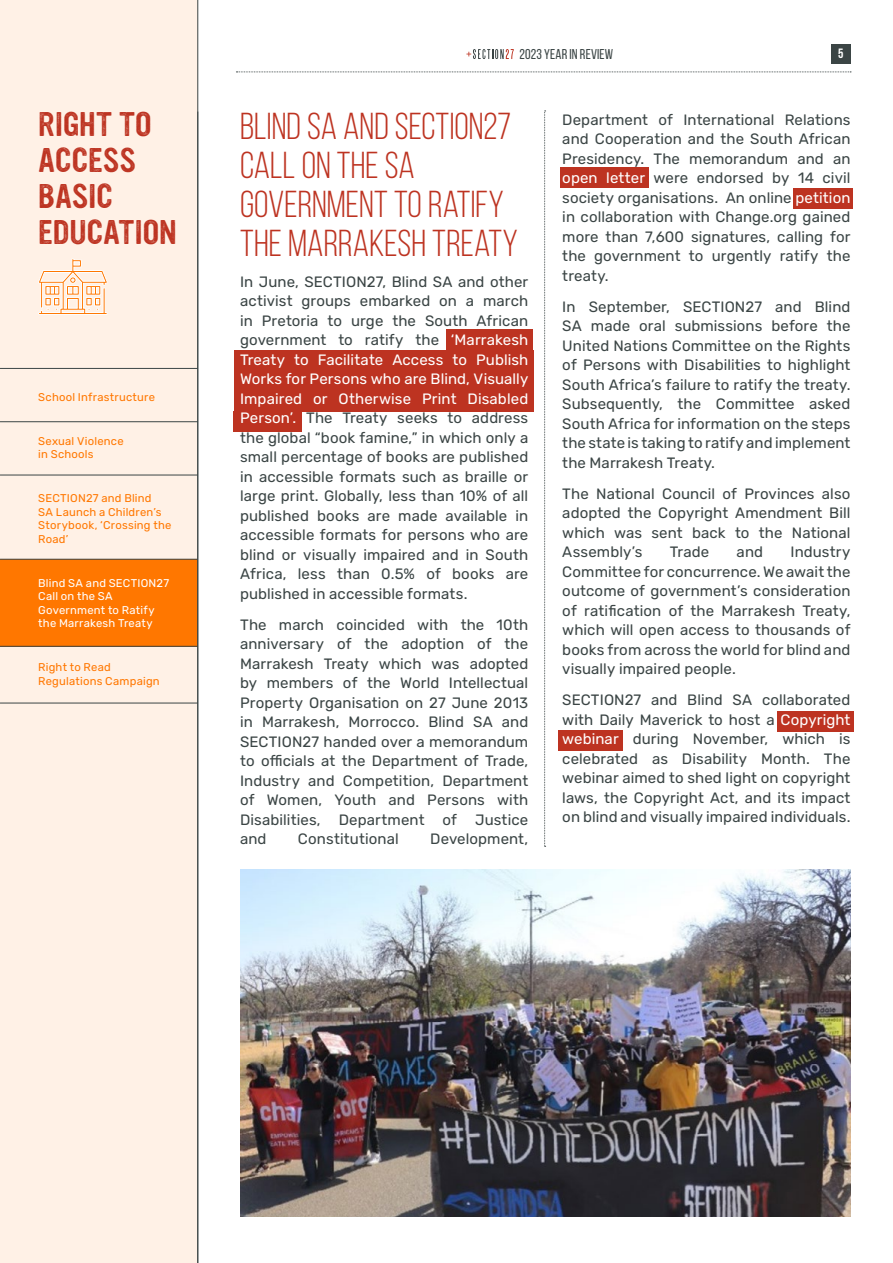
<style>
.page{position:relative;width:893px;height:1263px;background:#fff}
.page>*{position:absolute;margin:0;border:0;box-sizing:border-box;transform-origin:0 0}
.t1{font:37.5px/39px "Bebas Neue";color:#bd3321}
.t2{font:30px/36px "YWFT Ultramagnetic Rough Regular One";letter-spacing:-.015em;color:#bd3321}
.t3{font:15px/19.5px "Rubik";letter-spacing:.005em;color:#3b4545;text-align:justify}
.t4{font:14.25px "Bebas Neue";letter-spacing:.01em;color:#3b4545}
.t5{font:700 13.5px "Bebas Neue";color:#fff}
.t6{font:11.25px/13.5px "Rubik";letter-spacing:.02em;color:#f70}
.t7{font:11.25px/13.5px "Rubik";letter-spacing:.02em;color:#fff}
.s1{color:#fff}
</style>
<div class="page">
<div style="left:446px;top:330px;width:87px;height:20px;background:#bd3321"></div>
<div style="left:560px;top:168px;width:88px;height:20px;background:#bd3321"></div>
<div style="left:794px;top:188px;width:59px;height:20px;background:#bd3321"></div>
<div style="left:777px;top:711px;width:77px;height:20px;background:#bd3321"></div>
<div style="left:559px;top:730px;width:64px;height:20px;background:#bd3321"></div>
<div style="left:234px;top:350px;width:299px;height:20px;background:#bd3321"></div>
<div style="left:234px;top:370px;width:299px;height:21px;background:#bd3321"></div>
<div style="left:234px;top:391px;width:299px;height:20px;background:#bd3321"></div>
<div style="left:234px;top:411px;width:68px;height:21px;background:#bd3321"></div>
<div style="left:831px;top:44px;width:19px;height:20px;background:#3b4545"></div>
<svg style="left:544px;top:111px;width:2px;height:736px"></svg>
<img style="left:240px;top:870px;width:610px;height:346px">
<svg style="left:466px;top:49px;width:48px;height:10px"></svg>
<svg style="left:236px;top:72px;width:615px;height:1px"></svg>
<div style="left:0;top:0;width:198px;height:1263px;background:#fff1e6"></div>
<div style="left:0;top:559px;width:198px;height:87px;background:#f70"></div>
<hr style="left:0;top:421px;width:198px;height:1px;background:#3b4545">
<hr style="left:0;top:646px;width:198px;height:1px;background:#3b4545">
<hr style="left:0;top:703px;width:198px;height:1px;background:#3b4545">
<hr style="left:0;top:368px;width:198px;height:1px;background:#3b4545">
<hr style="left:0;top:475px;width:198px;height:1px;background:#3b4545">
<hr style="left:0;top:559px;width:198px;height:1px;background:#3b4545">
<svg style="left:38px;top:259px;width:69px;height:56px"></svg>
<hr style="left:198px;top:0;width:1px;height:1263px;background:#3b4545">
<h2 class="t2" style="left:38px;top:107px;width:140px">RIGHT TO<br>ACCESS<br>BASIC<br>EDUCATION</h2>
<p class="t6" style="left:38px;top:390px;width:118px">School Infrastructure</p>
<p class="t6" style="left:38px;top:434px;width:87px">Sexual Violence in Schools</p>
<p class="t6" style="left:38px;top:492px;width:135px">SECTION27 and Blind<br>SA Launch a Children’s<br>Storybook, ‘Crossing the<br>Road’</p>
<p class="t7" style="left:38px;top:576px;width:132px">Blind SA and SECTION27<br>Call on the SA<br>Government to Ratify the Marrakesh Treaty</p>
<p class="t6" style="left:38px;top:661px;width:123px">Right to Read<br>Regulations Campaign</p>
<p class="t4" style="left:519px;top:46px;width:95px">2023 YEAR IN REVIEW</p>
<p class="t5" style="left:838px;top:46px;width:7px">5</p>
<h1 class="t1" style="left:240px;top:106px;width:280px">BLIND SA AND SECTION27<br>CALL ON THE SA<br>GOVERNMENT TO RATIFY<br>THE MARRAKESH TREATY</h1>
<p class="t3" style="left:240px;top:272px;width:290px">In June, SECTION27, Blind SA and other activist groups embarked on a march in Pretoria to urge the South African government to ratify the <span class="s1">‘Marrakesh Treaty to Facilitate Access to Publish Works for Persons who are Blind, Visually Impaired or Otherwise Print Disabled Person’.</span> The Treaty seeks to address the global “book famine,” in which only a small percentage of books are published in accessible formats such as braille or large print. Globally, less than 10% of all published books are made available in accessible formats for persons who are blind or visually impaired and in South Africa, less than 0.5% of books are published in accessible formats.</p>
<p class="t3" style="left:240px;top:615px;width:290px">The march coincided with the 10th anniversary of the adoption of the Marrakesh Treaty which was adopted by members of the World Intellectual Property Organisation on 27 June 2013 in Marrakesh, Morrocco. Blind SA and SECTION27 handed over a memorandum to officials at the Department of Trade, Industry and Competition, Department of Women, Youth and Persons with Disabilities, Department of Justice and</p>
<p class="t3" style="left:298px;top:830px;width:102px">Constitutional</p>
<p class="t3" style="left:430px;top:830px;width:100px">Development,</p>
<p class="t3" style="left:562px;top:110px;width:290px">Department of International Relations and Cooperation and the South African Presidency. The memorandum and an <span class="s1">open letter</span> were endorsed by 14 civil society organisations. An online <span class="s1">petition </span>in collaboration with Change.org gained more than 7,600 signatures, calling for the government to urgently ratify the treaty.</p>
<p class="t3" style="left:562px;top:297px;width:290px">In September, SECTION27 and Blind SA made oral submissions before the United Nations Committee on the Rights of Persons with Disabilities to highlight South Africa’s failure to ratify the treaty.<br>Subsequently, the Committee asked South Africa for information on the steps the state is taking to ratify and implement the Marrakesh Treaty.</p>
<p class="t3" style="left:562px;top:484px;width:290px">The National Council of Provinces also adopted the Copyright Amendment Bill which was sent back to the National Assembly’s</p>
<p class="t3" style="left:562px;top:543px;width:290px;text-indent:228px">Industry Committee for concurrence. We await the outcome of government’s consideration of ratification of the Marrakesh Treaty, which will open access to thousands of books from across the world for blind and visually impaired people.</p>
<p class="t3" style="left:562px;top:691px;width:290px">SECTION27 and Blind SA collaborated with Daily Maverick to host a <span class="s1">Copyright webinar</span> during November, which is celebrated as Disability Month. The webinar aimed to shed light on copyright laws, the Copyright Act, and its impact on blind and visually impaired individuals.</p>
<p class="t3" style="left:670px;top:543px;width:41px">Trade</p>
<p class="t3" style="left:737px;top:543px;width:28px">and</p>
</div>
